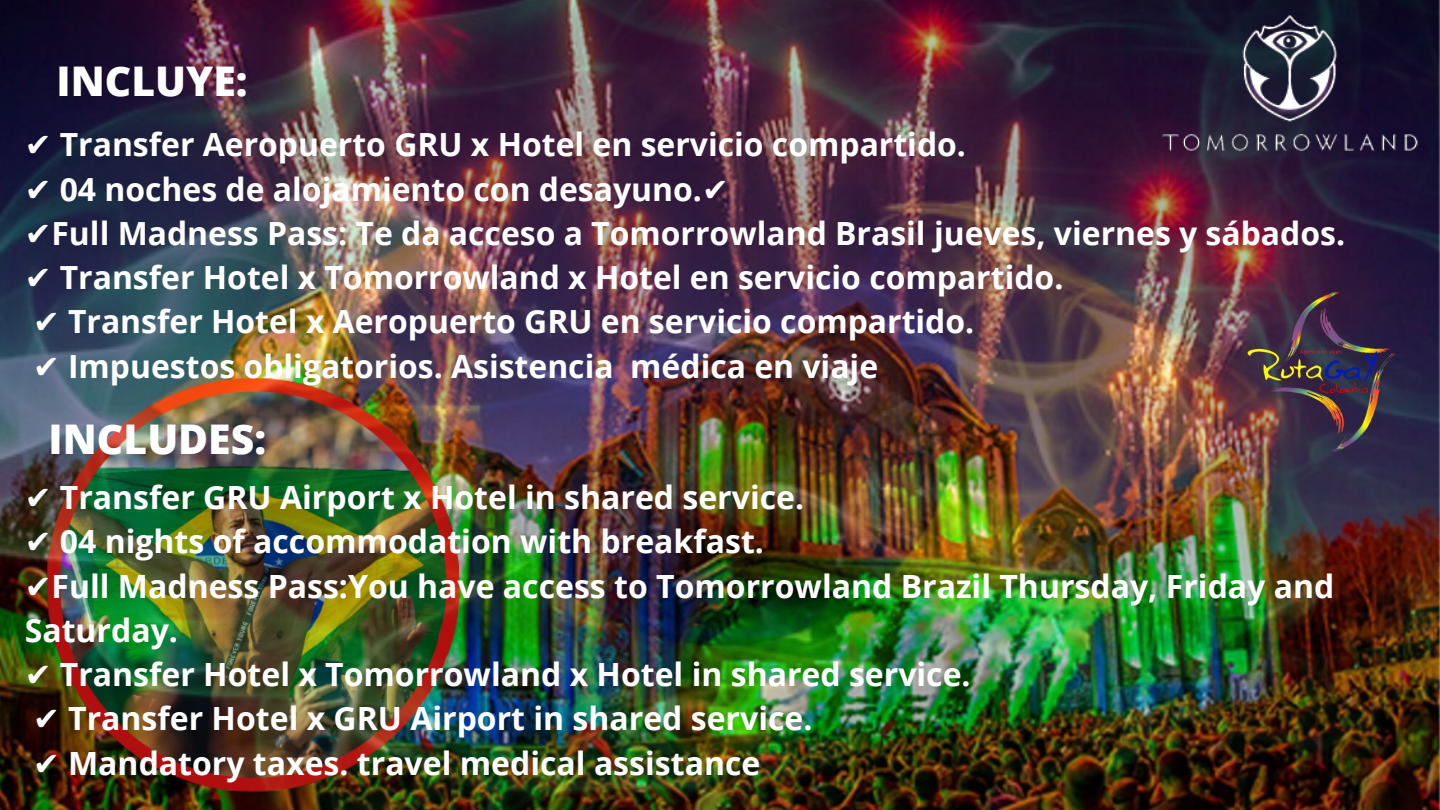
<style>
.page{position:relative;width:1440px;height:810px;background:#fff}
.page>*{position:absolute;margin:0;border:0;box-sizing:border-box;transform-origin:0 0}
.t1{font:800 40.9px "Open Sans";color:#fff}
.t2{font:700 32px/44.2px "Open Sans";color:#fff}
.t3{font:700 31.9px "Open Sans";color:#fff}
.s1{font-family:"DejaVu Sans";font-weight:400}
</style>
<div class="page">
<img style="left:0;top:0;width:1440px;height:810px">
<img style="left:1130px;top:0;width:310px;height:207px">
<img style="left:1232px;top:278px;width:183px;height:186px">
<p class="t1" style="left:57px;top:52px;width:193px">INCLUYE:</p>
<p class="t3" style="left:25px;top:122px;width:943px"><span class="s1">✔</span> Transfer Aeropuerto GRU x Hotel en servicio compartido.</p>
<p class="t3" style="left:25px;top:166px;width:706px"><span class="s1">✔</span> 04 noches de alojamiento con desayuno.<span class="s1">✔</span></p>
<p class="t3" style="left:25px;top:211px;width:1322px"><span class="s1">✔</span>Full Madness Pass: Te da acceso a Tomorrowland Brasil jueves, viernes y sábados.</p>
<p class="t3" style="left:25px;top:255px;width:1040px"><span class="s1">✔</span> Transfer Hotel x Tomorrowland x Hotel en servicio compartido.</p>
<p class="t3" style="left:33px;top:299px;width:943px"><span class="s1">✔</span> Transfer Hotel x Aeropuerto GRU en servicio compartido.</p>
<p class="t3" style="left:33px;top:343px;width:847px"><span class="s1">✔</span> Impuestos obligatorios. Asistencia médica en viaje</p>
<p class="t1" style="left:49px;top:410px;width:219px">INCLUDES:</p>
<p class="t2" style="left:25px;top:475px;width:781px"><span class="s1">✔</span> Transfer GRU Airport x Hotel in shared service.</p>
<p class="t2" style="left:25px;top:519px;width:741px"><span class="s1">✔</span> 04 nights of accommodation with breakfast.</p>
<p class="t2" style="left:25px;top:563px;width:1311px"><span class="s1">✔</span>Full Madness Pass:You have access to Tomorrowland Brazil Thursday, Friday and<br>Saturday.</p>
<p class="t2" style="left:25px;top:652px;width:948px"><span class="s1">✔</span> Transfer Hotel x Tomorrowland x Hotel in shared service.</p>
<p class="t2" style="left:33px;top:696px;width:781px"><span class="s1">✔</span> Transfer Hotel x GRU Airport in shared service.</p>
<p class="t2" style="left:33px;top:740px;width:729px"><span class="s1">✔</span> Mandatory taxes. travel medical assistance</p>
</div>
